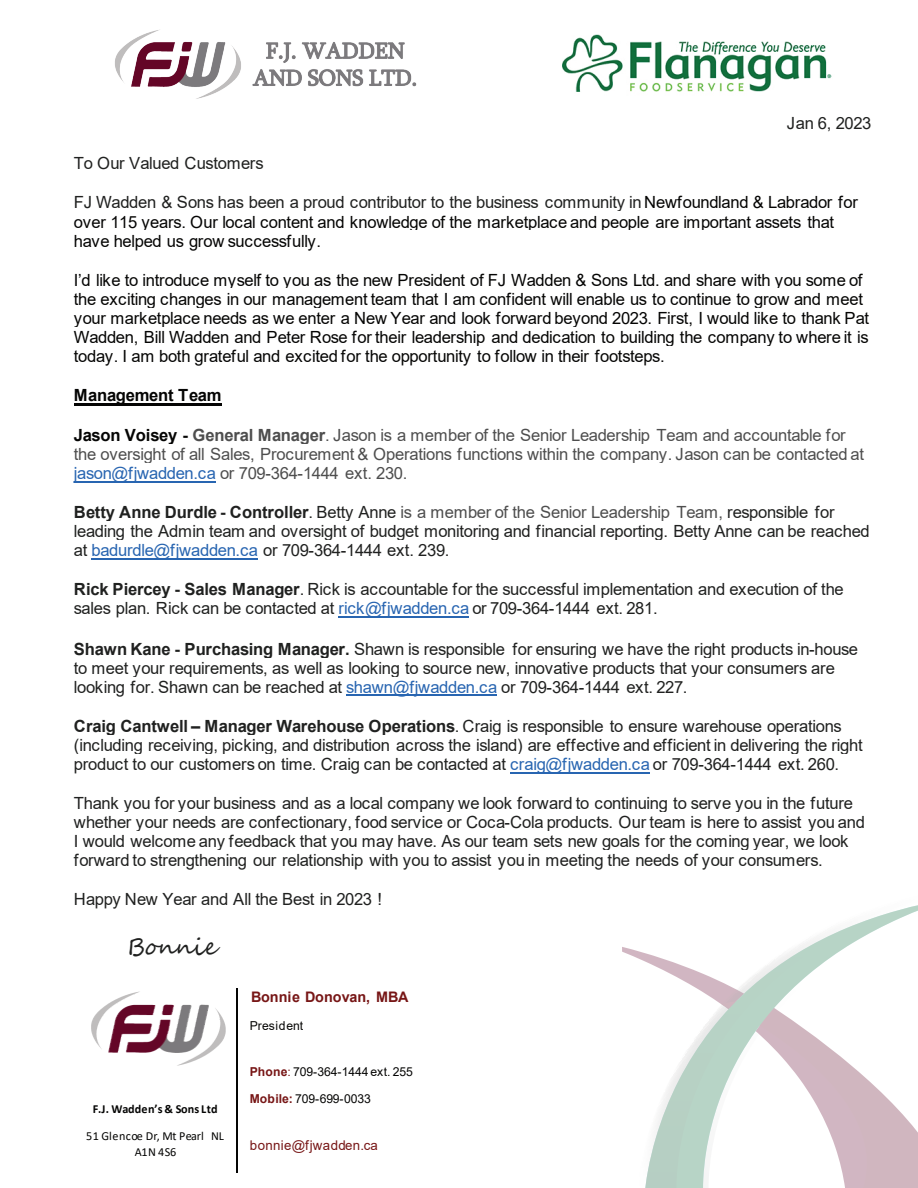
<style>
.page{position:relative;width:918px;height:1188px;background:#fff}
.page>*{position:absolute;margin:0;border:0;box-sizing:border-box;transform-origin:0 0}
.t1{font:23.55px "Segoe Script";letter-spacing:.005em;color:#202120}
.t2{font:16.8px/19px "Arial";letter-spacing:-.02em;color:#202120}
.t3{font:16.8px/19px "Arial";letter-spacing:-.02em;color:#050504}
.t4{font:16.8px/19px "Arial";letter-spacing:-.02em;color:#4e4e4e}
.t5{font:700 16.8px "Arial";letter-spacing:-.02em;color:#050504}
.t6{font:700 14.55px "Arial";letter-spacing:.005em;color:#771616}
.t7{font:13.35px "Arial";letter-spacing:.025em;color:#771616}
.t8{font:12.3px/26.8px "Arial";letter-spacing:-.01em;color:#050504}
.t9{font:12.3px/15.6px "Calibri";letter-spacing:.02em;color:#050504;text-align:center}
.t10{font:700 12.3px "Calibri";letter-spacing:.01em;color:#050504}
.t11{font:12.3px "Arial";letter-spacing:.01em;color:#050504}
.s1{color:#202120}
.s2{font-weight:700;color:#050504}
.s3{font-weight:700}
.s4{color:#2865b1}
.s5{color:#4e4e4e}
.s6{font-weight:700;color:#771616}
.s7{color:#771616}
</style>
<div class="page">
<img style="left:562px;top:34px;width:270px;height:58px">
<img style="left:115px;top:29px;width:302px;height:70px">
<hr style="left:74px;top:403px;width:147px;height:2px;background:#050504">
<hr style="left:74px;top:481px;width:142px;height:1px;background:#2865b1">
<hr style="left:92px;top:559px;width:166px;height:1px;background:#2865b1">
<hr style="left:339px;top:617px;width:130px;height:1px;background:#2865b1">
<hr style="left:346px;top:695px;width:151px;height:1px;background:#2865b1">
<hr style="left:510px;top:772px;width:140px;height:1px;background:#2865b1">
<hr style="left:237px;top:988px;width:1px;height:184px;background:#050504">
<img style="left:91px;top:991px;width:135px;height:74px">
<svg style="left:870px;top:905px;width:48px;height:283px"></svg>
<svg style="left:645px;top:919px;width:226px;height:269px"></svg>
<p class="t2" style="left:787px;top:114px;width:86px">Jan 6, 2023</p>
<p class="t2" style="left:74px;top:154px;width:191px">To Our Valued Customers</p>
<p class="t3" style="left:74px;top:193px;width:786px"><span class="s1">FJ Wadden &amp; Sons has been a proud contributor to the business community in</span> Newfoundland &amp; Labrador for over 115 years. Our local content and knowledge of the marketplace and people are important assets that have helped us grow successfully.</p>
<p class="t3" style="left:74px;top:270px;width:797px">I’d like to introduce myself to you as the new President of FJ Wadden &amp; Sons Ltd. and share with you some of the exciting changes in our management team that I am confident will enable us to continue to grow and meet your marketplace needs as we enter a New Year and look forward beyond 2023. First, I would like to thank Pat Wadden, Bill Wadden and Peter Rose for their leadership and dedication to building the company to where it is today. I am both grateful and excited for the opportunity to follow in their footsteps.</p>
<p class="t5" style="left:74px;top:383px;width:149px">Management Team</p>
<p class="t4" style="left:74px;top:426px;width:792px"><span class="s2">Jason Voisey -</span> <span class="s3">General Manager</span>. Jason is a member of the Senior Leadership Team and accountable for the oversight of all Sales, Procurement &amp; Operations functions within the company. Jason can be contacted at <span class="s4">jason@fjwadden.ca</span> or 709-364-1444 ext. 230.</p>
<p class="t2" style="left:74px;top:503px;width:798px"><span class="s3">Betty Anne Durdle - Controller</span>. Betty Anne <span class="s5">is a member of the Senior Leadership Team,</span> responsible for leading the Admin team and oversight of budget monitoring and financial reporting. Betty Anne can be reached at <span class="s4">badurdle@fjwadden.ca</span> or 709-364-1444 ext. 239.</p>
<p class="t2" style="left:74px;top:580px;width:771px"><span class="s3">Rick Piercey - Sales Manager</span>. Rick is accountable for the successful implementation and execution of the sales plan. Rick can be contacted at <span class="s4">rick@fjwadden.ca</span> or 709-364-1444 ext. 281.</p>
<p class="t2" style="left:74px;top:639px;width:786px"><span class="s3">Shawn Kane - Purchasing Manager.</span> Shawn is responsible for ensuring we have the right products in-house to meet your requirements, as well as looking to source new, innovative products that your consumers are looking for. Shawn can be reached at <span class="s4">shawn@fjwadden.ca</span> or 709-364-1444 ext. 227.</p>
<p class="t2" style="left:74px;top:716px;width:790px"><span class="s3">Craig Cantwell – Manager Warehouse Operations</span>. Craig is responsible to ensure warehouse operations (including receiving, picking, and distribution across the island) are effective and efficient in delivering the right product to our customers on time. Craig can be contacted at <span class="s4">craig@fjwadden.ca</span> or 709-364-1444 ext. 260.</p>
<p class="t2" style="left:74px;top:793px;width:793px">Thank you for your business and as a local company we look forward to continuing to serve you in the future whether your needs are confectionary, food service or Coca-Cola products. Our team is here to assist you and I would welcome any feedback that you may have. As our team sets new goals for the coming year, we look forward to strengthening our relationship with you to assist you in meeting the needs of your consumers.</p>
<p class="t2" style="left:74px;top:890px;width:310px">Happy New Year and All the Best in 2023 !</p>
<h1 class="t1" style="left:127px;top:928px;width:91px">Bonnie</h1>
<p class="t10" style="left:93px;top:1100px;width:126px">F.J. Wadden’s &amp; Sons Ltd</p>
<p class="t9" style="left:86px;top:1128px;width:139px">51 Glencoe Dr, Mt Pearl NL<br>A1N 4S6</p>
<p class="t6" style="left:251px;top:987px;width:159px">Bonnie Donovan, MBA</p>
<p class="t11" style="left:250px;top:1018px;width:55px">President</p>
<p class="t8" style="left:250px;top:1058px;width:164px"><span class="s6">Phone</span><span class="s7">:</span> 709-364-1444 ext. 255<br><span class="s6">Mobile:</span> 709-699-0033</p>
<p class="t7" style="left:250px;top:1136px;width:130px">bonnie@fjwadden.ca</p>
</div>
